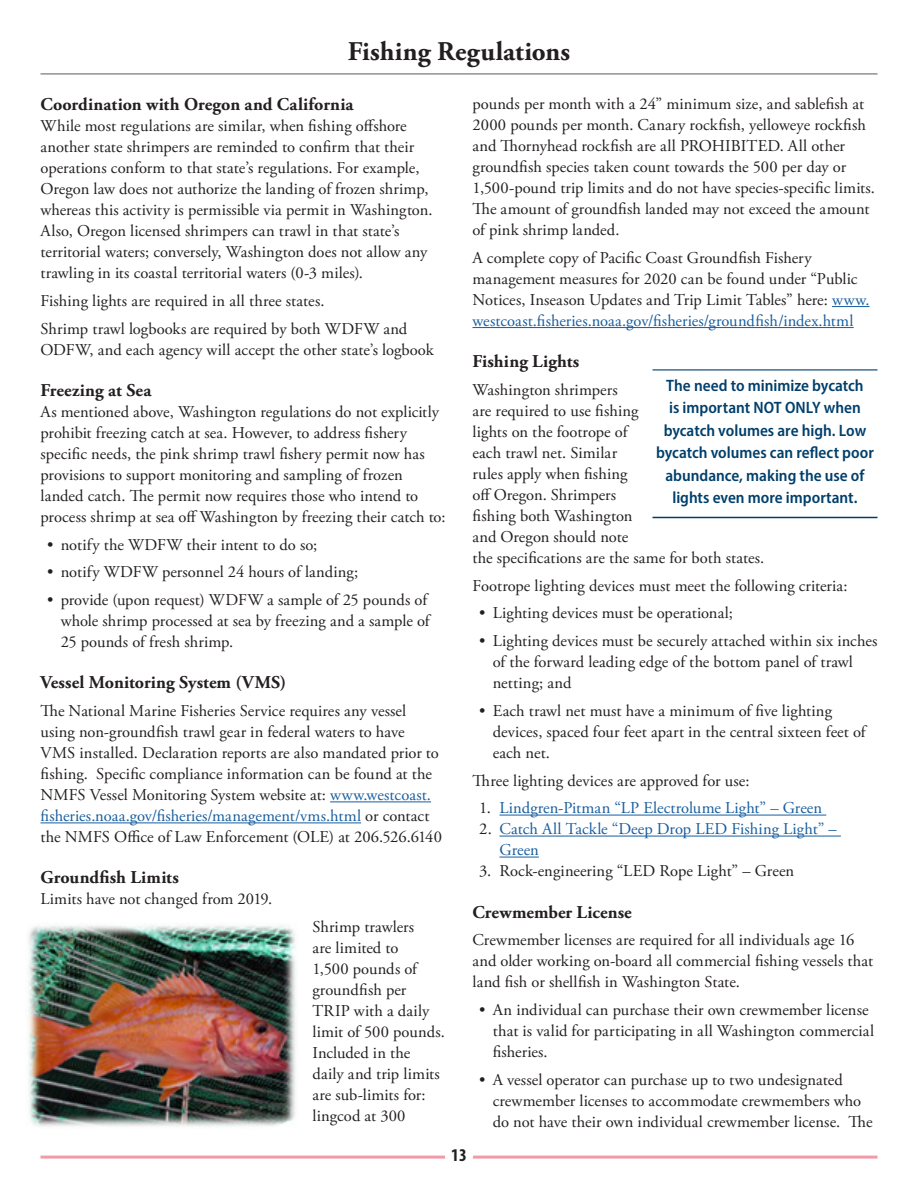
<style>
.page{position:relative;width:918px;height:1188px;background:#fff}
.page>*{position:absolute;margin:0;border:0;box-sizing:border-box;transform-origin:0 0}
.t1{font:700 27px "Adobe Garamond Pro";letter-spacing:.005em;color:#231f20}
.t2{font:700 18px "Adobe Garamond Pro";letter-spacing:.005em;color:#231f20}
.t3{font:700 condensed 18px "Myriad Pro";color:#231f20}
.t4{font:16.5px/21px "Adobe Garamond Pro";letter-spacing:.005em;color:#231f20}
.t5{font:600 semi-condensed 16.5px/22.5px "Myriad Pro";color:#003f6b;text-align:center}
.t6{font:16.5px/21px "Adobe Garamond Pro";letter-spacing:.005em;color:#175d9e}
.s1{color:#175d9e}
.s2{color:#231f20}
</style>
<div class="page">
<hr style="left:40px;top:1156px;width:838px;height:3px;background:#f19ba7">
<div style="left:445px;top:1142px;width:28px;height:28px;background:#fff;border-radius:50%"></div>
<hr style="left:330px;top:801px;width:101px;height:1px;background:#175d9e">
<hr style="left:40px;top:822px;width:321px;height:1px;background:#175d9e">
<hr style="left:832px;top:306px;width:38px;height:1px;background:#175d9e">
<hr style="left:472px;top:327px;width:382px;height:1px;background:#175d9e">
<hr style="left:500px;top:815px;width:326px;height:1px;background:#175d9e">
<hr style="left:500px;top:836px;width:341px;height:1px;background:#175d9e">
<hr style="left:500px;top:857px;width:39px;height:1px;background:#175d9e">
<hr style="left:40px;top:73px;width:838px;height:1px;background:#6c6d70">
<hr style="left:652px;top:369px;width:226px;height:1px;background:#003f6b">
<hr style="left:652px;top:517px;width:226px;height:1px;background:#003f6b">
<img style="left:28px;top:924px;width:268px;height:203px">
<p class="t1" style="left:348px;top:36px;width:224px">Fishing Regulations</p>
<p class="t2" style="left:40px;top:94px;width:315px">Coordination with Oregon and California</p>
<p class="t4" style="left:40px;top:116px;width:394px">While most regulations are similar, when fishing offshore another state shrimpers are reminded to confirm that their operations conform to that state’s regulations. For example, Oregon law does not authorize the landing of frozen shrimp, whereas this activity is permissible via permit in Washington.<br>Also, Oregon licensed shrimpers can trawl in that state’s territorial waters; conversely, Washington does not allow any trawling in its coastal territorial waters (0-3 miles).</p>
<p class="t4" style="left:40px;top:291px;width:285px">Fishing lights are required in all three states.</p>
<p class="t4" style="left:40px;top:319px;width:395px">Shrimp trawl logbooks are required by both WDFW and<br>ODFW, and each agency will accept the other state’s logbook</p>
<p class="t2" style="left:40px;top:380px;width:112px">Freezing at Sea</p>
<p class="t4" style="left:40px;top:402px;width:406px">As mentioned above, Washington regulations do not explicitly prohibit freezing catch at sea. However, to address fishery specific needs, the pink shrimp trawl fishery permit now has provisions to support monitoring and sampling of frozen landed catch. The permit now requires those who intend to process shrimp at sea off Washington by freezing their catch to:</p>
<p class="t4" style="left:47px;top:535px;width:272px">• notify the WDFW their intent to do so;</p>
<p class="t4" style="left:47px;top:562px;width:313px">• notify WDFW personnel 24 hours of landing;</p>
<p class="t4" style="left:61px;top:590px;width:370px;text-indent:-14px">• provide (upon request) WDFW a sample of 25 pounds of whole shrimp processed at sea by freezing and a sample of<br>25 pounds of fresh shrimp.</p>
<p class="t2" style="left:40px;top:672px;width:247px">Vessel Monitoring System (VMS)</p>
<p class="t4" style="left:40px;top:701px;width:403px">The National Marine Fisheries Service requires any vessel using non-groundfish trawl gear in federal waters to have VMS installed. Declaration reports are also mandated prior to fishing. Specific compliance information can be found at the NMFS Vessel Monitoring System website at: <span class="s1">www.westcoast. fisheries.noaa.gov/fisheries/management/vms.html</span> or contact the NMFS Office of Law Enforcement (OLE) at 206.526.6140</p>
<p class="t2" style="left:40px;top:867px;width:140px">Groundfish Limits</p>
<p class="t4" style="left:40px;top:889px;width:233px">Limits have not changed from 2019.</p>
<p class="t4" style="left:312px;top:917px;width:134px">Shrimp trawlers<br>are limited to<br>1,500 pounds of groundfish per<br>TRIP with a daily limit of 500 pounds.<br>Included in the daily and trip limits are sub-limits for: lingcod at 300</p>
<p class="t4" style="left:472px;top:94px;width:404px">pounds per month with a 24” minimum size, and sablefish at 2000 pounds per month. Canary rockfish, yelloweye rockfish and Thornyhead rockfish are all PROHIBITED. All other groundfish species taken count towards the 500 per day or 1,500-pound trip limits and do not have species-specific limits.<br>The amount of groundfish landed may not exceed the amount of pink shrimp landed.</p>
<p class="t4" style="left:472px;top:248px;width:399px">A complete copy of Pacific Coast Groundfish Fishery management measures for 2020 can be found under “Public Notices, Inseason Updates and Trip Limit Tables” here: <span class="s1">www. westcoast.fisheries.noaa.gov/fisheries/groundfish/index.html</span></p>
<p class="t2" style="left:472px;top:351px;width:108px">Fishing Lights</p>
<p class="t4" style="left:472px;top:380px;width:293px">Washington shrimpers<br>are required to use fishing<br>lights on the footrope of<br>each trawl net. Similar<br>rules apply when fishing<br>off Oregon. Shrimpers<br>fishing both Washington<br>and Oregon should note<br>the specifications are the same for both states.</p>
<p class="t4" style="left:472px;top:576px;width:376px">Footrope lighting devices must meet the following criteria:</p>
<p class="t4" style="left:479px;top:603px;width:255px">• Lighting devices must be operational;</p>
<p class="t4" style="left:493px;top:631px;width:386px;text-indent:-14px">• Lighting devices must be securely attached within six inches of the forward leading edge of the bottom panel of trawl netting; and</p>
<p class="t4" style="left:493px;top:701px;width:374px;text-indent:-14px">• Each trawl net must have a minimum of five lighting devices, spaced four feet apart in the central sixteen feet of each net.</p>
<p class="t4" style="left:472px;top:771px;width:279px">Three lighting devices are approved for use:</p>
<p class="t6" style="left:479px;top:798px;width:344px"><span class="s2">1.</span> Lindgren-Pitman “LP Electrolume Light” – Green</p>
<p class="t6" style="left:500px;top:819px;width:339px;text-indent:-20px"><span class="s2">2.</span> Catch All Tackle “Deep Drop LED Fishing Light” –<br>Green</p>
<p class="t4" style="left:479px;top:861px;width:316px">3. Rock-engineering “LED Rope Light” – Green</p>
<p class="t2" style="left:472px;top:901px;width:161px">Crewmember License</p>
<p class="t4" style="left:472px;top:930px;width:402px">Crewmember licenses are required for all individuals age 16 and older working on-board all commercial fishing vessels that land fish or shellfish in Washington State.</p>
<p class="t4" style="left:493px;top:1000px;width:383px;text-indent:-14px">• An individual can purchase their own crewmember license that is valid for participating in all Washington commercial fisheries.</p>
<p class="t4" style="left:493px;top:1070px;width:381px;text-indent:-14px">• A vessel operator can purchase up to two undesignated crewmember licenses to accommodate crewmembers who do not have their own individual crewmember license. The</p>
<p class="t5" style="left:656px;top:374px;width:219px">The need to minimize bycatch<br>is important NOT ONLY when bycatch volumes are high. Low bycatch volumes can reflect poor abundance, making the use of lights even more important.</p>
<p class="t3" style="left:451px;top:1144px;width:17px">13</p>
</div>
